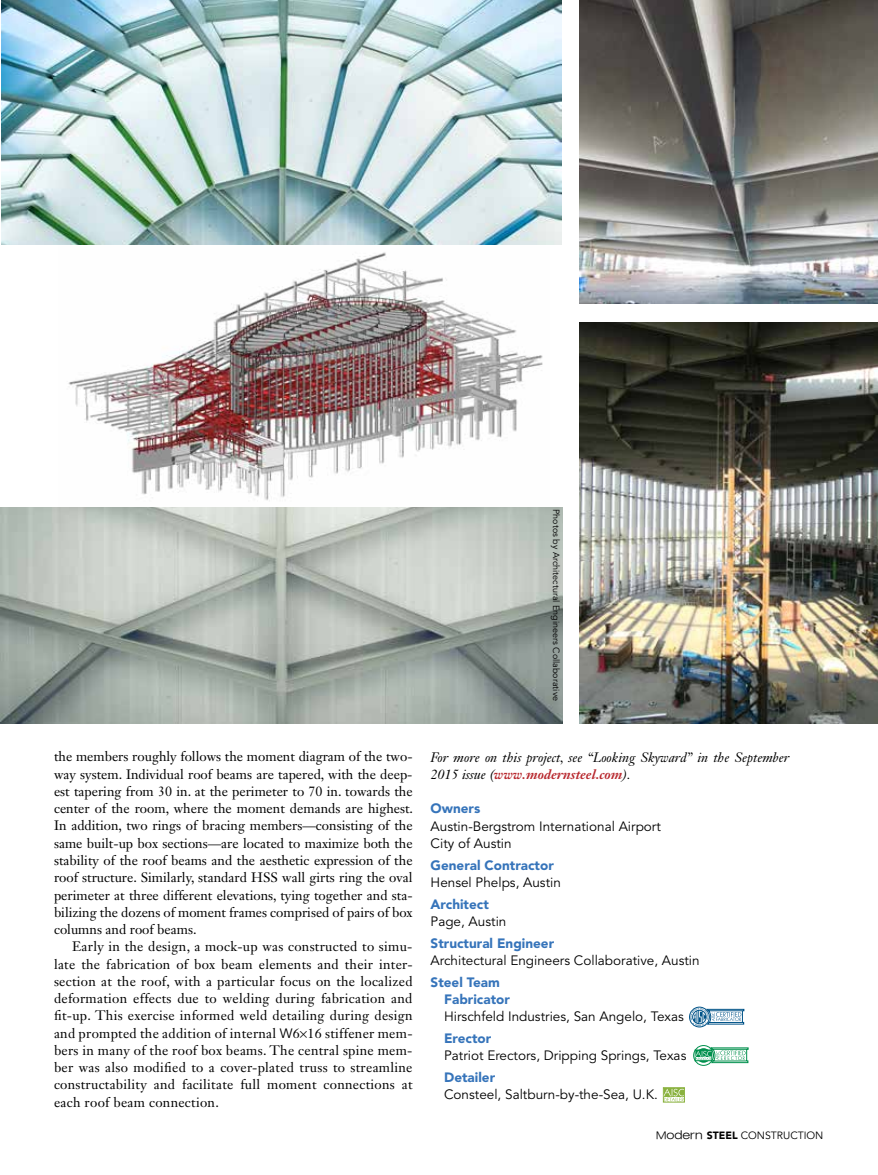
<style>
.page{position:relative;width:878px;height:1175px;background:#fff}
.page>*{position:absolute;margin:0;border:0;box-sizing:border-box;transform-origin:0 0}
.t1{font:13.5px/17.2px "Janson Text LT Std";letter-spacing:.01em;color:#000;text-align:justify}
.t2{font:13.5px/17.2px "Avenir LT Std";color:#000}
.t3{font:italic 13.5px/17.2px "Janson Text LT Std";color:#000}
.t4{font:900 13.5px/17.2px "Avenir LT Std";color:#3674ba}
.t5{font:10.5px "Avenir LT Std";color:#000}
.t6{font:9px "Avenir LT Std";color:#000}
.s1{font-family:"Avenir LT Std"}
.s2{font-weight:700;color:#b8292f}
.s3{font-family:"Helvetica Neue LT";font-weight:300;font-stretch:expanded}
.s4{font-family:"Helvetica Neue LT";font-weight:300;font-stretch:expanded;font-size:12px}
.s5{font-weight:900}
</style>
<div class="page">
<img style="left:68px;top:252px;width:475px;height:249px">
<img style="left:2px;top:0;width:559px;height:245px">
<img style="left:0;top:507px;width:562px;height:216px">
<img style="left:579px;top:322px;width:299px;height:401px">
<img style="left:579px;top:0;width:299px;height:303px">
<div style="left:693px;top:1045px;width:20px;height:20px;border:1px solid #00904d;border-radius:50%"></div>
<svg style="left:695px;top:1047px;width:53px;height:16px"></svg>
<div style="left:689px;top:1006px;width:20px;height:21px;border:1px solid #005388;border-radius:50%"></div>
<svg style="left:690px;top:1007px;width:54px;height:19px"></svg>
<div style="left:663px;top:1087px;width:21px;height:15px;border:1px solid #8ab23f"></div>
<svg style="left:663px;top:1088px;width:21px;height:13px"></svg>
<p class="t6" style="left:561px;top:509px;width:193px;rotate:90deg">Photos by Architectural Engineers Collaborative</p>
<p class="t1" style="left:54px;top:748px;width:360px">the members roughly follows the moment diagram of the two&shy;way system. Individual roof beams are tapered, with the deep&shy;est tapering from 30 in. at the perimeter to 70 in. towards the center of the room, where the moment demands are highest.<br>In addition, two rings of bracing members—consisting of the same built-up box sections—are located to maximize both the stability of the roof beams and the aesthetic expression of the roof structure. Similarly, standard HSS wall girts ring the oval perimeter at three different elevations, tying together and sta&shy;bilizing the dozens of moment frames comprised of pairs of box columns and roof beams.</p>
<p class="t1" style="left:54px;top:938px;width:360px;text-indent:18px">Early in the design, a mock-up was constructed to simu&shy;late the fabrication of box beam elements and their inter&shy;section at the roof, with a particular focus on the localized deformation effects due to welding during fabrication and fit-up. This exercise informed weld detailing during design and prompted the addition of internal <span class="s1">W</span>6 16 stiffener mem&shy;bers in many of the roof box beams. The central spine mem&shy;ber was also modified to a cover-plated truss to streamline constructability and facilitate full moment connections at each roof beam connection.</p>
<p class="t3" style="left:430px;top:748px;width:360px">For more on this project, see “Looking Skyward” in the September<br>2015 issue (<span class="s2">www.modernsteel.com</span>).</p>
<p class="t4" style="left:430px;top:800px;width:51px">Owners</p>
<p class="t2" style="left:430px;top:817px;width:232px">Austin-Bergstrom International Airport<br>City of Austin</p>
<p class="t4" style="left:430px;top:856px;width:125px">General Contractor</p>
<p class="t2" style="left:430px;top:874px;width:132px">Hensel Phelps, Austin</p>
<p class="t4" style="left:430px;top:895px;width:60px">Architect</p>
<p class="t2" style="left:430px;top:913px;width:77px">Page, Austin</p>
<p class="t4" style="left:430px;top:934px;width:125px">Structural Engineer</p>
<p class="t2" style="left:430px;top:952px;width:270px">Architectural Engineers Collaborative, Austin</p>
<p class="t4" style="left:444px;top:973px;width:67px;text-indent:-14px">Steel Team<br>Fabricator</p>
<p class="t2" style="left:444px;top:1008px;width:241px">Hirschfeld Industries, San Angelo, Texas</p>
<p class="t4" style="left:444px;top:1029px;width:49px">Erector</p>
<p class="t2" style="left:444px;top:1047px;width:244px">Patriot Erectors, Dripping Springs, Texas</p>
<p class="t4" style="left:444px;top:1068px;width:53px">Detailer</p>
<p class="t2" style="left:444px;top:1086px;width:215px">Consteel, Saltburn-by-the-Sea, U.K.</p>
<p class="t5" style="left:656px;top:1129px;width:169px"><span class="s3">M</span><span class="s4">odern</span> <span class="s5">STEEL</span> CONSTRUCTION</p>
</div>
